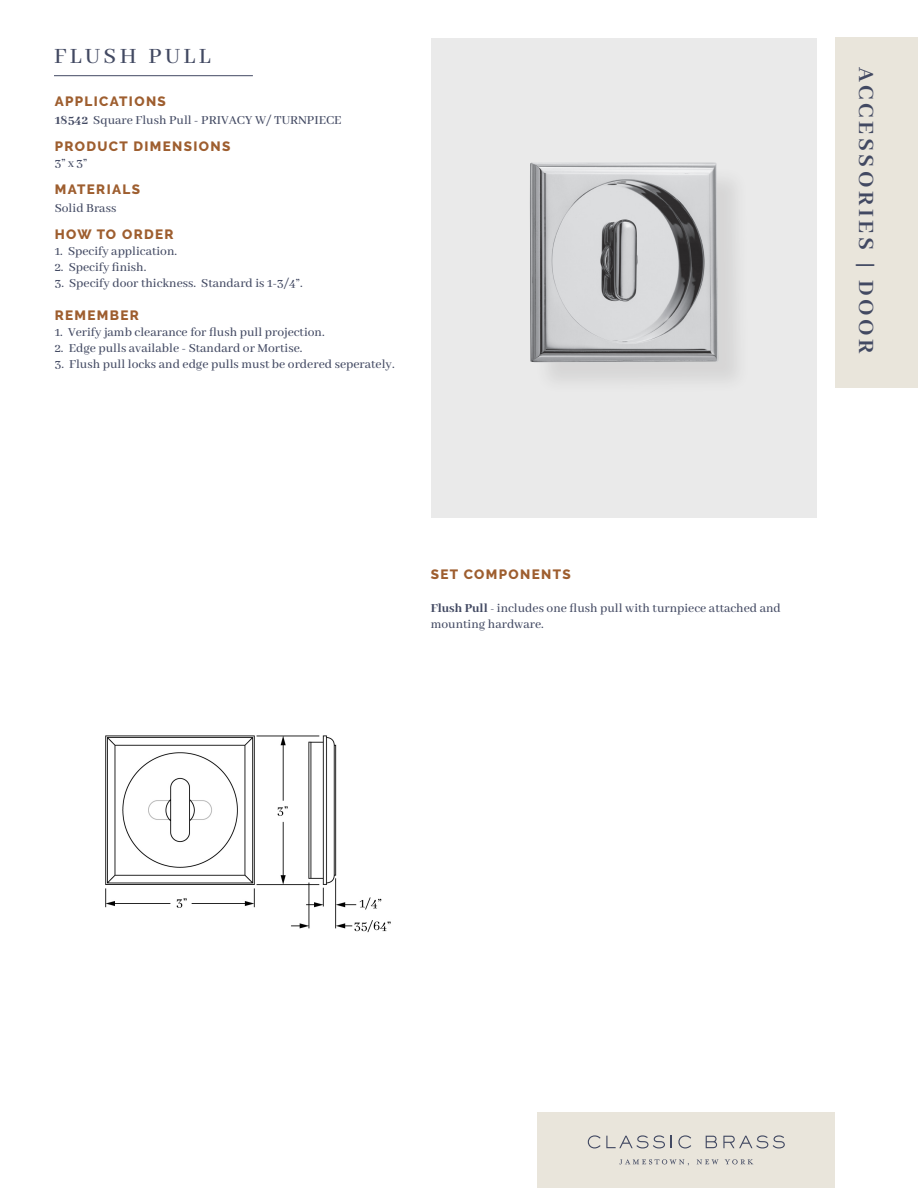
<style>
.page{position:relative;width:918px;height:1188px;background:#fff}
.page>*{position:absolute;margin:0;border:0;box-sizing:border-box;transform-origin:0 0}
.t1{font:700 24px "Abhaya Libre";letter-spacing:.15em;color:#424962}
.t2{font:500 24px "Abhaya Libre";letter-spacing:.15em;color:#424962}
.t3{font:500 13.5px "Abhaya Libre";color:#424962}
.t4{font:800 13.5px "Raleway";letter-spacing:.1em;color:#9e5e2f}
.s1{font-weight:800}
</style>
<div class="page">
<div style="left:537px;top:1112px;width:298px;height:76px;background:#e9e5db"></div>
<svg style="left:588px;top:1135px;width:77px;height:13px"></svg>
<svg style="left:671px;top:1136px;width:1px;height:12px"></svg>
<svg style="left:678px;top:1135px;width:13px;height:13px"></svg>
<svg style="left:706px;top:1136px;width:11px;height:12px"></svg>
<svg style="left:723px;top:1135px;width:62px;height:13px"></svg>
<svg style="left:697px;top:1159px;width:22px;height:5px"></svg>
<svg style="left:725px;top:1159px;width:28px;height:5px"></svg>
<svg style="left:619px;top:1159px;width:70px;height:7px"></svg>
<div style="left:835px;top:38px;width:83px;height:350px;background:#e9e5db"></div>
<hr style="left:54px;top:75px;width:199px;height:1px;background:#424962">
<div style="left:431px;top:38px;width:385px;height:480px;background:#eaeaea"></div>
<div style="left:534px;top:166px;width:217px;height:229px;background:#e0e0e0"></div>
<img style="left:530px;top:162px;width:189px;height:200px">
<img style="left:105px;top:735px;width:286px;height:198px">
<p class="t2" style="left:54px;top:43px;width:158px">FLUSH PULL</p>
<p class="t4" style="left:55px;top:93px;width:113px">APPLICATIONS</p>
<p class="t3" style="left:55px;top:112px;width:288px"><span class="s1">18542</span> Square Flush Pull - PRIVACY W/ TURNPIECE</p>
<p class="t4" style="left:55px;top:138px;width:177px">PRODUCT DIMENSIONS</p>
<p class="t3" style="left:55px;top:155px;width:34px">3” x 3”</p>
<p class="t4" style="left:55px;top:181px;width:87px">MATERIALS</p>
<p class="t3" style="left:55px;top:200px;width:63px">Solid Brass</p>
<p class="t4" style="left:55px;top:226px;width:120px">HOW TO ORDER</p>
<p class="t3" style="left:55px;top:244px;width:124px">1. Specify application.</p>
<p class="t3" style="left:55px;top:260px;width:93px">2. Specify finish.</p>
<p class="t3" style="left:55px;top:276px;width:249px">3. Specify door thickness. Standard is 1-3/4”.</p>
<p class="t4" style="left:55px;top:307px;width:86px">REMEMBER</p>
<p class="t3" style="left:55px;top:325px;width:271px">1. Verify jamb clearance for flush pull projection.</p>
<p class="t3" style="left:55px;top:341px;width:249px">2. Edge pulls available - Standard or Mortise.</p>
<p class="t3" style="left:55px;top:357px;width:341px">3. Flush pull locks and edge pulls must be ordered seperately.</p>
<p class="t1" style="left:879px;top:67px;width:289px;rotate:90deg">ACCESSORIES | DOOR</p>
<p class="t4" style="left:431px;top:567px;width:142px">SET COMPONENTS</p>
<p class="t3" style="left:431px;top:601px;width:352px"><span class="s1">Flush Pull -</span> includes one flush pull with turnpiece attached and</p>
<p class="t3" style="left:431px;top:617px;width:115px">mounting hardware.</p>
</div>
